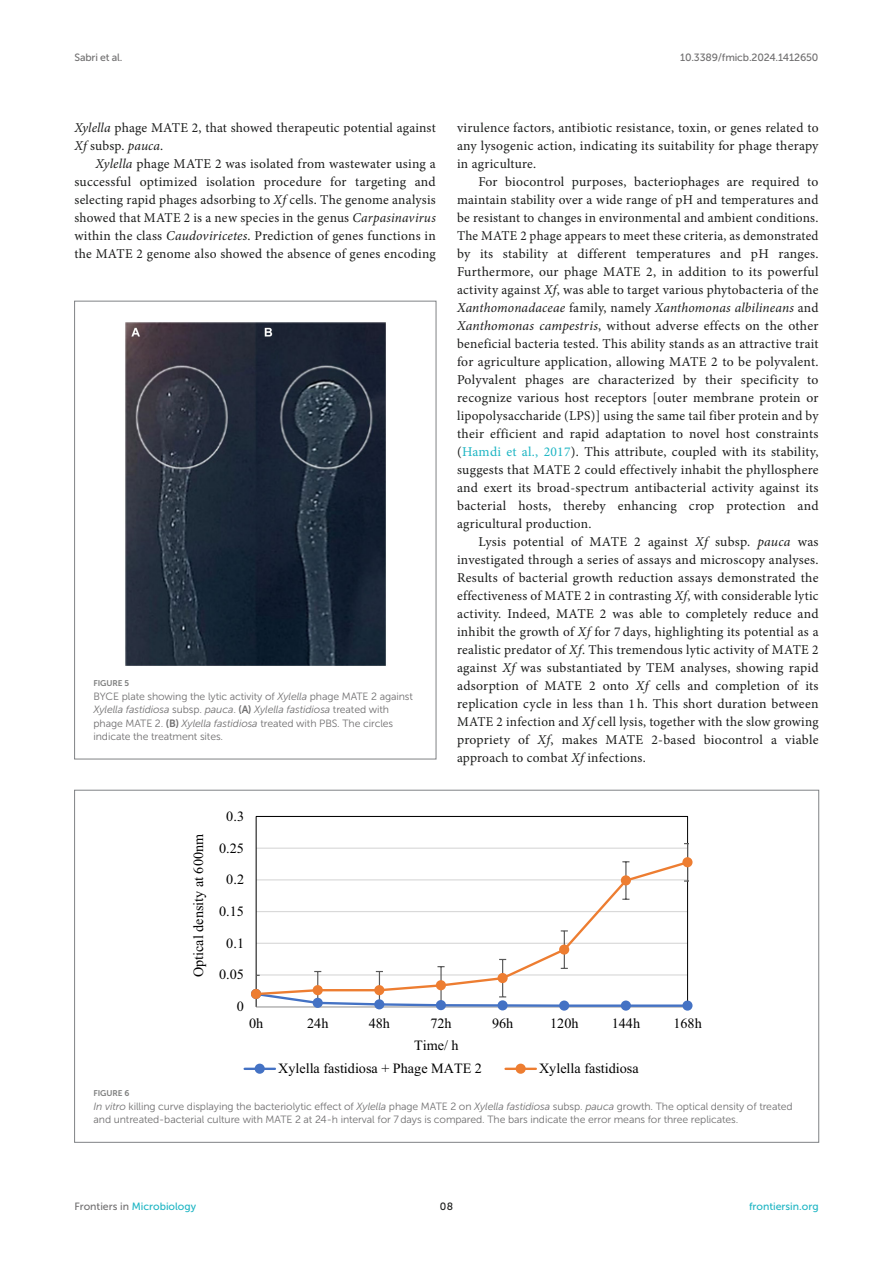
<style>
.page{position:relative;width:893px;height:1263px;background:#fff}
.page>*{position:absolute;margin:0;border:0;box-sizing:border-box;transform-origin:0 0}
.t1{font:14.25px "Times New Roman";color:#000}
.TEXT{font:13.5px/18px "Minion Pro";letter-spacing:.015em;color:#1b1c1b;text-align:justify}
.TEXT_FLUSH{font:13.5px/18px "Minion Pro";letter-spacing:.01em;color:#1b1c1b}
.FIG_LEG{font:10.5px/13.5px "Museo Sans 300";letter-spacing:-.01em;color:#706f70}
.t2{font:10.5px "Museo Sans 500";color:#1db5c3}
.t3{font:10.5px "Museo Sans 500";letter-spacing:-.015em;color:#706f70}
.t4{font:10.5px "Museo Sans 500";color:#1b1c1b}
.FIG_HD{font:8.25px "Museo Sans 700";letter-spacing:-.01em;color:#7e7f7f}
.s1{font-style:italic}
.s2{font-family:"Museo Sans 700"}
.s3{color:#1db5c3}
.s4{color:#706f70}
</style>
<div class="page">
<img style="left:125px;top:322px;width:261px;height:344px">
<hr style="left:256px;top:847px;width:432px;height:2px;background:#d9d9d9">
<svg style="left:684px;top:843px;width:5px;height:14px"></svg>
<svg style="left:256px;top:996px;width:433px;height:15px"></svg>
<div style="left:314px;top:999px;width:8px;height:8px;background:#4472c4;border-radius:50%"></div>
<div style="left:313px;top:998px;width:10px;height:10px;border:2px solid #4472c4;border-radius:50%"></div>
<div style="left:375px;top:1000px;width:8px;height:8px;background:#4472c4;border-radius:50%"></div>
<div style="left:374px;top:999px;width:10px;height:10px;border:2px solid #4472c4;border-radius:50%"></div>
<div style="left:437px;top:1001px;width:8px;height:8px;background:#4472c4;border-radius:50%"></div>
<div style="left:436px;top:1000px;width:10px;height:10px;border:2px solid #4472c4;border-radius:50%"></div>
<div style="left:499px;top:1001px;width:7px;height:8px;background:#4472c4;border-radius:50%"></div>
<div style="left:497px;top:1000px;width:11px;height:10px;border:2px solid #4472c4;border-radius:50%"></div>
<div style="left:560px;top:1002px;width:8px;height:7px;background:#4472c4;border-radius:50%"></div>
<div style="left:559px;top:1000px;width:10px;height:11px;border:2px solid #4472c4;border-radius:50%"></div>
<div style="left:622px;top:1002px;width:8px;height:7px;background:#4472c4;border-radius:50%"></div>
<div style="left:621px;top:1000px;width:10px;height:11px;border:2px solid #4472c4;border-radius:50%"></div>
<div style="left:684px;top:1002px;width:7px;height:7px;background:#4472c4;border-radius:50%"></div>
<div style="left:682px;top:1000px;width:10px;height:11px;border:2px solid #4472c4;border-radius:50%"></div>
<svg style="left:256px;top:859px;width:433px;height:137px"></svg>
<div style="left:252px;top:990px;width:8px;height:8px;background:#ed7d31;border-radius:50%"></div>
<div style="left:251px;top:989px;width:10px;height:10px;border:2px solid #ed7d31;border-radius:50%"></div>
<div style="left:314px;top:986px;width:8px;height:8px;background:#ed7d31;border-radius:50%"></div>
<div style="left:313px;top:985px;width:10px;height:10px;border:2px solid #ed7d31;border-radius:50%"></div>
<div style="left:375px;top:986px;width:8px;height:8px;background:#ed7d31;border-radius:50%"></div>
<div style="left:374px;top:985px;width:10px;height:10px;border:2px solid #ed7d31;border-radius:50%"></div>
<div style="left:437px;top:981px;width:8px;height:8px;background:#ed7d31;border-radius:50%"></div>
<div style="left:436px;top:980px;width:10px;height:10px;border:2px solid #ed7d31;border-radius:50%"></div>
<div style="left:499px;top:974px;width:7px;height:8px;background:#ed7d31;border-radius:50%"></div>
<div style="left:497px;top:973px;width:11px;height:10px;border:2px solid #ed7d31;border-radius:50%"></div>
<div style="left:560px;top:946px;width:8px;height:7px;background:#ed7d31;border-radius:50%"></div>
<div style="left:559px;top:944px;width:10px;height:11px;border:2px solid #ed7d31;border-radius:50%"></div>
<div style="left:622px;top:876px;width:8px;height:8px;background:#ed7d31;border-radius:50%"></div>
<div style="left:621px;top:875px;width:10px;height:10px;border:2px solid #ed7d31;border-radius:50%"></div>
<div style="left:684px;top:858px;width:7px;height:8px;background:#ed7d31;border-radius:50%"></div>
<div style="left:682px;top:857px;width:10px;height:10px;border:2px solid #ed7d31;border-radius:50%"></div>
<hr style="left:245px;top:1068px;width:30px;height:2px;background:#4472c4">
<div style="left:256px;top:1065px;width:8px;height:7px;background:#4472c4;border-radius:50%"></div>
<div style="left:255px;top:1064px;width:10px;height:10px;border:2px solid #4472c4;border-radius:50%"></div>
<hr style="left:506px;top:1068px;width:30px;height:2px;background:#ed7d31">
<div style="left:517px;top:1065px;width:8px;height:7px;background:#ed7d31;border-radius:50%"></div>
<div style="left:516px;top:1064px;width:10px;height:10px;border:2px solid #ed7d31;border-radius:50%"></div>
<p class="t3" style="left:74px;top:51px;width:50px">Sabri et al.</p>
<p class="t3" style="left:680px;top:51px;width:140px">10.3389/fmicb.2024.1412650</p>
<p class="TEXT_FLUSH" style="left:74px;top:119px;width:363px"><span class="s1">Xylella</span> phage MATE 2, that showed therapeutic potential against<br><span class="s1">Xf</span> subsp. <span class="s1">pauca</span>.</p>
<p class="TEXT" style="left:74px;top:155px;width:363px;text-indent:21px"><span class="s1">Xylella</span> phage MATE 2 was isolated from wastewater using a successful optimized isolation procedure for targeting and selecting rapid phages adsorbing to <span class="s1">Xf</span> cells. The genome analysis showed that MATE 2 is a new species in the genus <span class="s1">Carpasinavirus </span>within the class <span class="s1">Caudoviricetes</span>. Prediction of genes functions in the MATE 2 genome also showed the absence of genes encoding</p>
<p class="FIG_HD" style="left:94px;top:679px;width:37px">FIGURE 5</p>
<p class="FIG_LEG" style="left:94px;top:689px;width:321px">BYCE plate showing the lytic activity of <span class="s1">Xylella</span> phage MATE 2 against <span class="s1">Xylella fastidiosa</span> subsp. <span class="s1">pauca</span>. <span class="s2">(A)</span> <span class="s1">Xylella fastidiosa</span> treated with phage MATE 2. <span class="s2">(B)</span> <span class="s1">Xylella fastidiosa</span> treated with PBS. The circles indicate the treatment sites.</p>
<p class="t1" style="left:193px;top:977px;width:145px;rotate:-90deg">Optical density at 600nm</p>
<p class="t1" style="left:226px;top:811px;width:19px">0.3</p>
<p class="t1" style="left:219px;top:843px;width:26px">0.25</p>
<p class="t1" style="left:226px;top:874px;width:19px">0.2</p>
<p class="t1" style="left:219px;top:906px;width:26px">0.15</p>
<p class="t1" style="left:226px;top:938px;width:19px">0.1</p>
<p class="t1" style="left:219px;top:969px;width:26px">0.05</p>
<p class="t1" style="left:237px;top:1001px;width:9px">0</p>
<p class="TEXT" style="left:457px;top:119px;width:363px">virulence factors, antibiotic resistance, toxin, or genes related to any lysogenic action, indicating its suitability for phage therapy in agriculture.</p>
<p class="TEXT" style="left:457px;top:173px;width:363px;text-indent:21px">For biocontrol purposes, bacteriophages are required to maintain stability over a wide range of pH and temperatures and be resistant to changes in environmental and ambient conditions.<br>The MATE 2 phage appears to meet these criteria, as demonstrated by its stability at different temperatures and pH ranges.<br>Furthermore, our phage MATE 2, in addition to its powerful activity against <span class="s1">Xf</span>, was able to target various phytobacteria of the <span class="s1">Xanthomonadaceae</span> family, namely <span class="s1">Xanthomonas albilineans</span> and <span class="s1">Xanthomonas campestris</span>, without adverse effects on the other beneficial bacteria tested. This ability stands as an attractive trait for agriculture application, allowing MATE 2 to be polyvalent.<br>Polyvalent phages are characterized by their specificity to recognize various host receptors [outer membrane protein or lipopolysaccharide (LPS)] using the same tail fiber protein and by their efficient and rapid adaptation to novel host constraints (<span class="s3">Hamdi et al., 2017</span>). This attribute, coupled with its stability, suggests that MATE 2 could effectively inhabit the phyllosphere and exert its broad-spectrum antibacterial activity against its bacterial hosts, thereby enhancing crop protection and agricultural production.</p>
<p class="TEXT" style="left:457px;top:533px;width:363px;text-indent:21px">Lysis potential of MATE 2 against <span class="s1">Xf</span> subsp. <span class="s1">pauca</span> was investigated through a series of assays and microscopy analyses.<br>Results of bacterial growth reduction assays demonstrated the effectiveness of MATE 2 in contrasting <span class="s1">Xf</span>, with considerable lytic activity. Indeed, MATE 2 was able to completely reduce and inhibit the growth of <span class="s1">Xf</span> for 7 days, highlighting its potential as a realistic predator of <span class="s1">Xf</span>. This tremendous lytic activity of MATE 2 against <span class="s1">Xf</span> was substantiated by TEM analyses, showing rapid adsorption of MATE 2 onto <span class="s1">Xf</span> cells and completion of its replication cycle in less than 1 h. This short duration between MATE 2 infection and <span class="s1">Xf</span> cell lysis, together with the slow growing propriety of <span class="s1">Xf</span>, makes MATE 2-based biocontrol a viable approach to combat <span class="s1">Xf</span> infections.</p>
<p class="t1" style="left:249px;top:1018px;width:16px">0h</p>
<p class="t1" style="left:307px;top:1018px;width:23px">24h</p>
<p class="t1" style="left:369px;top:1018px;width:23px">48h</p>
<p class="t1" style="left:430px;top:1018px;width:23px">72h</p>
<p class="t1" style="left:492px;top:1018px;width:23px">96h</p>
<p class="t1" style="left:550px;top:1018px;width:30px">120h</p>
<p class="t1" style="left:612px;top:1018px;width:30px">144h</p>
<p class="t1" style="left:673px;top:1018px;width:30px">168h</p>
<p class="t1" style="left:278px;top:1063px;width:205px">Xylella fastidiosa + Phage MATE 2</p>
<p class="t1" style="left:539px;top:1063px;width:101px">Xylella fastidiosa</p>
<p class="t1" style="left:414px;top:1040px;width:46px">Time/ h</p>
<p class="FIG_HD" style="left:94px;top:1089px;width:37px">FIGURE 6</p>
<p class="FIG_LEG" style="left:94px;top:1099px;width:701px"><span class="s1">In vitro</span> killing curve displaying the bacteriolytic effect of <span class="s1">Xylella</span> phage MATE 2 on <span class="s1">Xylella fastidiosa</span> subsp. <span class="s1">pauca</span> growth. The optical density of treated and untreated-bacterial culture with MATE 2 at 24-h interval for 7 days is compared. The bars indicate the error means for three replicates.</p>
<p class="t2" style="left:74px;top:1200px;width:123px"><span class="s4">Frontiers in</span> Microbiology</p>
<p class="t4" style="left:440px;top:1200px;width:15px">08</p>
<p class="t2" style="left:749px;top:1200px;width:71px">frontiersin.org</p>
</div>
